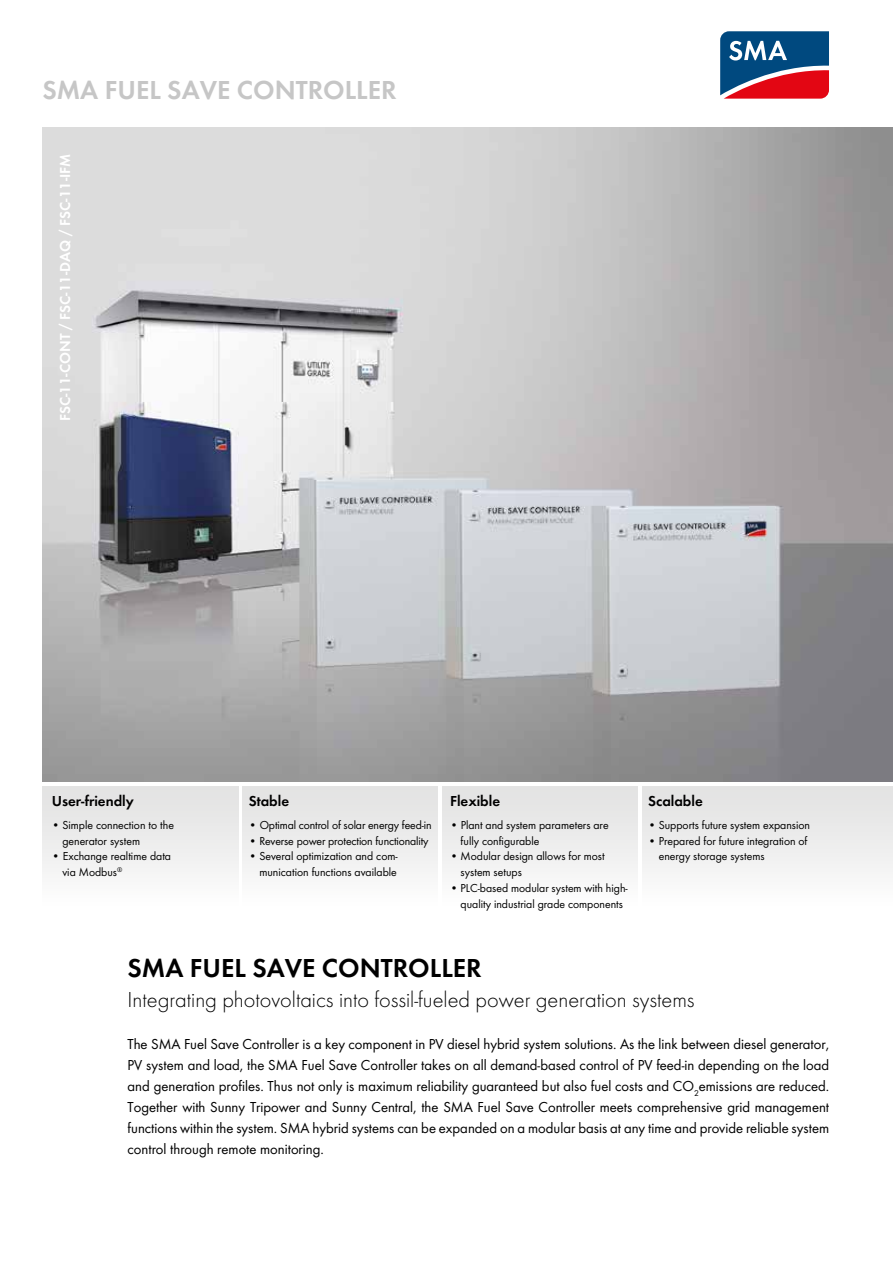
<style>
.page{position:relative;width:893px;height:1263px;background:#fff}
.page>*{position:absolute;margin:0;border:0;box-sizing:border-box;transform-origin:0 0}
.t1{font:600 27px "SMA Futura Global";color:#c6c6c6}
.t2{font:600 27px "SMA Futura Global";color:#000}
.t3{font:22.5px "SMA Futura Global Light";color:#000}
.t4{font:15px/21px "SMA Futura Global";color:#000;text-align:justify}
.t5{font:600 15px "SMA Futura Global";color:#000}
.t6{font:600 15px "SMA Futura Global";color:#fff}
.t7{font:12px/15.8px "SMA Futura Global";color:#000}
</style>
<div class="page">
<svg style="left:720px;top:31px;width:109px;height:68px;background:#655275"></svg>
<img style="left:43px;top:128px;width:850px;height:654px">
<div style="left:43px;top:787px;width:195px;height:119px;background:linear-gradient(to bottom,#e1e1e1,#fdfdfd)"></div>
<div style="left:242px;top:787px;width:196px;height:119px;background:linear-gradient(to bottom,#e1e1e1,#fdfdfd)"></div>
<div style="left:442px;top:787px;width:196px;height:119px;background:linear-gradient(to bottom,#e1e1e1,#fdfdfd)"></div>
<div style="left:642px;top:787px;width:251px;height:119px;background:linear-gradient(to bottom,#e1e1e1,#fdfdfd)"></div>
<h1 class="t1" style="left:43px;top:74px;width:356px">SMA FUEL SAVE CONTROLLER</h1>
<p class="t6" style="left:56px;top:421px;width:269px;rotate:-90deg">FSC-11-CONT / FSC-11-DAQ / FSC-11-IFM</p>
<p class="t5" style="left:52px;top:792px;width:84px">User-friendly</p>
<p class="t7" style="left:62px;top:817px;width:113px;text-indent:-11px">• Simple connection to the generator system</p>
<p class="t7" style="left:62px;top:848px;width:110px;text-indent:-11px">• Exchange realtime data via Modbus<sup>®</sup></p>
<p class="t5" style="left:249px;top:792px;width:42px">Stable</p>
<p class="t7" style="left:249px;top:817px;width:184px">• Optimal control of solar energy feed-in</p>
<p class="t7" style="left:249px;top:833px;width:181px">• Reverse power protection functionality</p>
<p class="t7" style="left:249px;top:848px;width:150px;text-align:right">• Several optimization and com&shy;munication functions available</p>
<p class="t5" style="left:450px;top:792px;width:52px">Flexible</p>
<p class="t7" style="left:461px;top:817px;width:149px;text-indent:-11px">• Plant and system parameters are fully configurable</p>
<p class="t7" style="left:461px;top:848px;width:146px;text-indent:-11px">• Modular design allows for most system setups</p>
<p class="t7" style="left:450px;top:880px;width:179px;text-align:center">• PLC-based modular system with high&shy;quality industrial grade components</p>
<p class="t5" style="left:648px;top:792px;width:56px">Scalable</p>
<p class="t7" style="left:648px;top:817px;width:163px">• Supports future system expansion</p>
<p class="t7" style="left:659px;top:833px;width:150px;text-indent:-11px">• Prepared for future integration of energy storage systems</p>
<h1 class="t2" style="left:128px;top:952px;width:356px">SMA FUEL SAVE CONTROLLER</h1>
<h2 class="t3" style="left:128px;top:986px;width:569px">Integrating photovoltaics into fossil-fueled power generation systems</h2>
<p class="t4" style="left:128px;top:1033px;width:703px">The SMA Fuel Save Controller is a key component in PV diesel hybrid system solutions. As the link between diesel generator, PV system and load, the SMA Fuel Save Controller takes on all demand-based control of PV feed-in depending on the load and generation profiles. Thus not only is maximum reliability guaranteed but also fuel costs and CO<sub>2</sub>emissions are reduced.<br>Together with Sunny Tripower and Sunny Central, the SMA Fuel Save Controller meets comprehensive grid management functions within the system. SMA hybrid systems can be expanded on a modular basis at any time and provide reliable system control through remote monitoring.</p>
</div>
